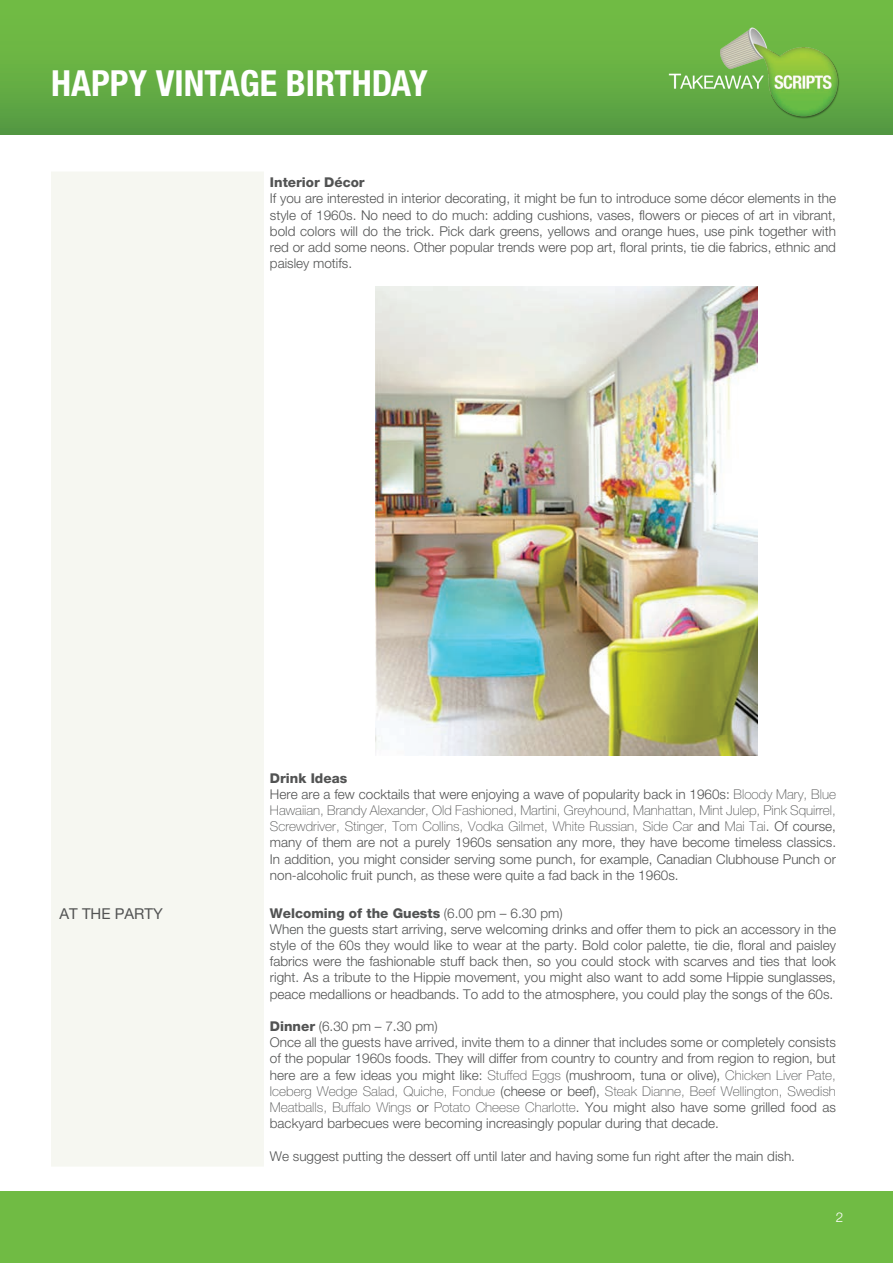
<style>
.page{position:relative;width:893px;height:1263px;background:#fff}
.page>*{position:absolute;margin:0;border:0;box-sizing:border-box;transform-origin:0 0}
.t1{font:700 condensed 36px "Helvetica Neue LT Std";color:#fff}
.t2{font:15px "Helvetica Neue LT Pro";color:#525353}
.t3{font:300 13.5px/16.2px "Helvetica Neue LT Pro";color:#525353}
.t4{font:800 13.5px "Helvetica Neue LT Pro";color:#525353}
.t5{font:300 13.5px "Helvetica Neue LT Pro";color:#fff}
.s1{font-weight:800}
.s2{font-weight:100}
</style>
<div class="page">
<div style="left:51px;top:172px;width:213px;height:994px;background:#f6f7f1"></div>
<div style="left:0;top:0;width:893px;height:135px;background:linear-gradient(to bottom,#76c144,#579d43)"></div>
<div style="left:0;top:1192px;width:893px;height:71px;background:#70bb44"></div>
<img style="left:668px;top:26px;width:174px;height:93px">
<img style="left:376px;top:286px;width:382px;height:469px">
<h1 class="t1" style="left:51px;top:61px;width:378px">HAPPY VINTAGE BIRTHDAY</h1>
<p class="t4" style="left:270px;top:174px;width:96px">Interior Décor</p>
<p class="t3" style="left:270px;top:190px;width:568px;text-align:justify">If you are interested in interior decorating, it might be fun to introduce some décor elements in the style of 1960s. No need to do much: adding cushions, vases, flowers or pieces of art in vibrant, bold colors will do the trick. Pick dark greens, yellows and orange hues, use pink together with red or add some neons. Other popular trends were pop art, floral prints, tie die fabrics, ethnic and paisley motifs.</p>
<p class="t3" style="left:270px;top:769px;width:568px"><span class="s1">Drink Ideas<br></span>Here are a few cocktails that were enjoying a wave of popularity back in 1960s: <span class="s2">Bloody Mary, Blue Hawaiian, Brandy Alexander, Old Fashioned, Martini, Greyhound, Manhattan, Mint Julep, Pink Squirrel, Screwdriver, Stinger, Tom Collins, Vodka Gilmet, White Russian, Side Car</span> and <span class="s2">Mai Tai</span>. Of course, many of them are not a purely 1960s sensation any more, they have become timeless classics.<br>In addition, you might consider serving some punch, for example, Canadian Clubhouse Punch or non-alcoholic fruit punch, as these were quite a fad back in the 1960s.</p>
<p class="t2" style="left:60px;top:904px;width:105px">AT TH E PARTY</p>
<p class="t3" style="left:270px;top:904px;width:568px"><span class="s1">Welcoming of the Guests</span> (6.00 pm – 6.30 pm)<br>When the guests start arriving, serve welcoming drinks and offer them to pick an accessory in the style of the 60s they would like to wear at the party. Bold color palette, tie die, floral and paisley fabrics were the fashionable stuff back then, so you could stock with scarves and ties that look right. As a tribute to the Hippie movement, you might also want to add some Hippie sunglasses, peace medallions or headbands. To add to the atmosphere, you could play the songs of the 60s.</p>
<p class="t3" style="left:270px;top:1018px;width:568px"><span class="s1">Dinner</span> (6.30 pm – 7.30 pm)<br>Once all the guests have arrived, invite them to a dinner that includes some or completely consists of the popular 1960s foods. They will differ from country to country and from region to region, but here are a few ideas you might like: <span class="s2">Stuffed Eggs</span> (mushroom, tuna or olive), <span class="s2">Chicken Liver Pate, Iceberg Wedge Salad, Quiche, Fondue</span> (cheese or beef), <span class="s2">Steak Dianne, Beef Wellington, Swedish Meatballs, Buffalo Wings</span> or <span class="s2">Potato Cheese Charlotte</span>. You might also have some grilled food as backyard barbecues were becoming increasingly popular during that decade.</p>
<p class="t3" style="left:270px;top:1147px;width:527px">We suggest putting the dessert off until later and having some fun right after the main dish.</p>
<p class="t5" style="left:836px;top:1208px;width:9px">2</p>
</div>
